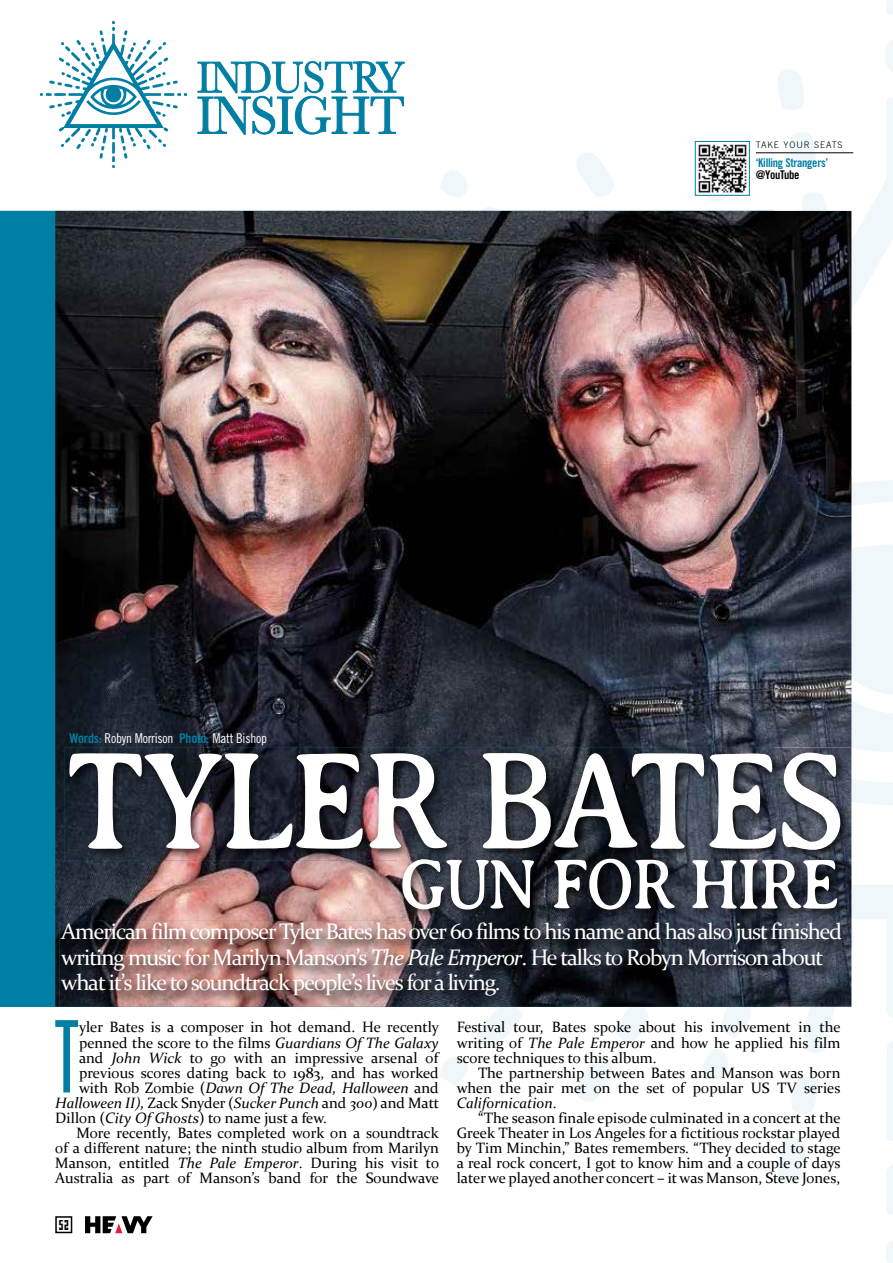
<style>
.page{position:relative;width:893px;height:1263px;background:#fff}
.page>*{position:absolute;margin:0;border:0;box-sizing:border-box;transform-origin:0 0}
.t1{font:87.9px "Steelfish Rg";color:#007ea3}
.t2{font:22.5px/25.5px "Constantia";letter-spacing:-.05em;color:#fff}
.t3{font:700 18px "Oblong";color:#000}
.t4{font:15px "Constantia";color:#000}
.t5{font:italic 15px "Constantia";color:#000}
.t6{font:13.5px "Trade Gothic Cond Eighteen";letter-spacing:-.02em;color:#fff}
.t7{font:12px/12px "Trade Gothic Bold Cond Twenty";letter-spacing:-.025em;color:#007ea3}
.t8{font:300 9px "Trade Gothic";letter-spacing:.1em;color:#000}
.s1{font-family:"Trade Gothic Bold Cond Twenty";color:#007ea3}
.s2{color:#000}
.s3{font-style:italic}
.s4{font-style:normal}
</style>
<div class="page">
<div style="left:55px;top:1216px;width:17px;height:17px;border:2px solid #000"></div>
<svg style="left:85px;top:1216px;width:68px;height:17px"></svg>
<svg style="left:887px;top:0;width:6px;height:14px"></svg>
<svg style="left:885px;top:40px;width:8px;height:32px"></svg>
<svg style="left:777px;top:70px;width:27px;height:40px"></svg>
<svg style="left:802px;top:98px;width:91px;height:920px"></svg>
<svg style="left:788px;top:132px;width:32px;height:35px"></svg>
<svg style="left:577px;top:153px;width:37px;height:44px"></svg>
<svg style="left:440px;top:170px;width:27px;height:28px"></svg>
<svg style="left:707px;top:196px;width:20px;height:6px"></svg>
<svg style="left:480px;top:207px;width:18px;height:4px"></svg>
<svg style="left:851px;top:239px;width:42px;height:244px"></svg>
<svg style="left:851px;top:502px;width:42px;height:382px"></svg>
<svg style="left:803px;top:1009px;width:31px;height:44px"></svg>
<svg style="left:719px;top:1009px;width:32px;height:29px"></svg>
<svg style="left:477px;top:1009px;width:46px;height:38px"></svg>
<svg style="left:886px;top:1041px;width:7px;height:100px"></svg>
<svg style="left:703px;top:1049px;width:25px;height:30px"></svg>
<svg style="left:440px;top:1057px;width:27px;height:28px"></svg>
<svg style="left:576px;top:1058px;width:37px;height:44px"></svg>
<svg style="left:792px;top:1076px;width:27px;height:38px"></svg>
<svg style="left:778px;top:1138px;width:28px;height:46px"></svg>
<svg style="left:886px;top:1165px;width:7px;height:49px"></svg>
<svg style="left:886px;top:1241px;width:7px;height:22px"></svg>
<div style="left:0;top:211px;width:55px;height:796px;background:#007ea3"></div>
<img style="left:55px;top:211px;width:796px;height:796px">
<svg style="left:198px;top:61px;width:206px;height:74px"></svg>
<svg style="left:40px;top:21px;width:147px;height:147px"></svg>
<img style="left:809px;top:1007px;width:25px;height:2px">
<img style="left:499px;top:1008px;width:19px;height:1px">
<svg style="left:614px;top:1008px;width:34px;height:34px"></svg>
<img style="left:60px;top:921px;width:791px;height:86px">
<img style="left:64px;top:747px;width:787px;height:114px">
<svg style="left:69px;top:752px;width:771px;height:98px"></svg>
<img style="left:397px;top:854px;width:451px;height:66px">
<svg style="left:402px;top:859px;width:435px;height:50px"></svg>
<hr style="left:756px;top:152px;width:97px;height:1px;background:#000">
<img style="left:698px;top:144px;width:49px;height:49px">
<div style="left:695px;top:141px;width:55px;height:55px;border:1px solid #007ea3"></div>
<p class="t6" style="left:69px;top:730px;width:199px"><span class="s1">Words:</span> Robyn Morrison <span class="s1">Photo:</span> Matt Bishop</p>
<p class="t8" style="left:756px;top:140px;width:88px">TAKE YOUR SEATS</p>
<p class="t7" style="left:756px;top:156px;width:74px">‘Killing Strangers’ <span class="s2">@YouTube</span></p>
<p class="t2" style="left:61px;top:918px;width:782px">American film composer Tyler Bates has over 60 films to his name and has also just finished writing music for Marilyn Manson’s <span class="s3">The Pale Emperor</span>. He talks to Robyn Morrison about what it’s like to soundtrack people’s lives for a living.</p>
<p class="t1" style="left:54px;top:1003px;width:26px">T</p>
<p class="t4" style="left:79px;top:1017px;width:362px">yler Bates is a composer in hot demand. He recently</p>
<p class="t4" style="left:457px;top:1017px;width:385px">Festival tour, Bates spoke about his involvement in the</p>
<p class="t4" style="left:457px;top:1032px;width:385px">writing of <span class="s3">The Pale Emperor</span> and how he applied his film</p>
<p class="t4" style="left:457px;top:1047px;width:201px">score techniques to this album.</p>
<p class="t4" style="left:478px;top:1062px;width:364px">The partnership between Bates and Manson was born</p>
<p class="t4" style="left:457px;top:1077px;width:385px">when the pair met on the set of popular US TV series</p>
<p class="t5" style="left:457px;top:1092px;width:101px">Californication<span class="s4">.</span></p>
<p class="t4" style="left:478px;top:1107px;width:364px">“The season finale episode culminated in a concert at the</p>
<p class="t4" style="left:457px;top:1122px;width:385px">Greek Theater in Los Angeles for a fictitious rockstar played</p>
<p class="t4" style="left:457px;top:1137px;width:385px">by Tim Minchin,” Bates remembers. “They decided to stage</p>
<p class="t4" style="left:457px;top:1152px;width:385px">a real rock concert, I got to know him and a couple of days</p>
<p class="t4" style="left:457px;top:1167px;width:385px">later we played another concert – it was Manson, Steve Jones,</p>
<p class="t4" style="left:79px;top:1032px;width:361px">penned the score to the films <span class="s3">Guardians Of The Galaxy</span></p>
<p class="t4" style="left:79px;top:1047px;width:361px">and <span class="s3">John Wick</span> to go with an impressive arsenal of</p>
<p class="t4" style="left:79px;top:1062px;width:361px">previous scores dating back to 1983, and has worked</p>
<p class="t5" style="left:79px;top:1077px;width:361px"><span class="s4">with Rob Zombie (</span>Dawn Of The Dead, Halloween <span class="s4">and</span></p>
<p class="t5" style="left:55px;top:1092px;width:385px">Halloween II), <span class="s4">Zack Snyder (</span>Sucker Punch <span class="s4">and</span> 300<span class="s4">) and Matt</span></p>
<p class="t4" style="left:55px;top:1107px;width:273px">Dillon (<span class="s3">City Of Ghosts</span>) to name just a few.</p>
<p class="t4" style="left:77px;top:1122px;width:364px">More recently, Bates completed work on a soundtrack</p>
<p class="t4" style="left:55px;top:1137px;width:385px">of a different nature; the ninth studio album from Marilyn</p>
<p class="t4" style="left:55px;top:1152px;width:385px">Manson, entitled <span class="s3">The Pale Emperor</span>. During his visit to</p>
<p class="t4" style="left:55px;top:1167px;width:385px">Australia as part of Manson’s band for the Soundwave</p>
<p class="t3" style="left:58px;top:1216px;width:12px">52</p>
</div>
